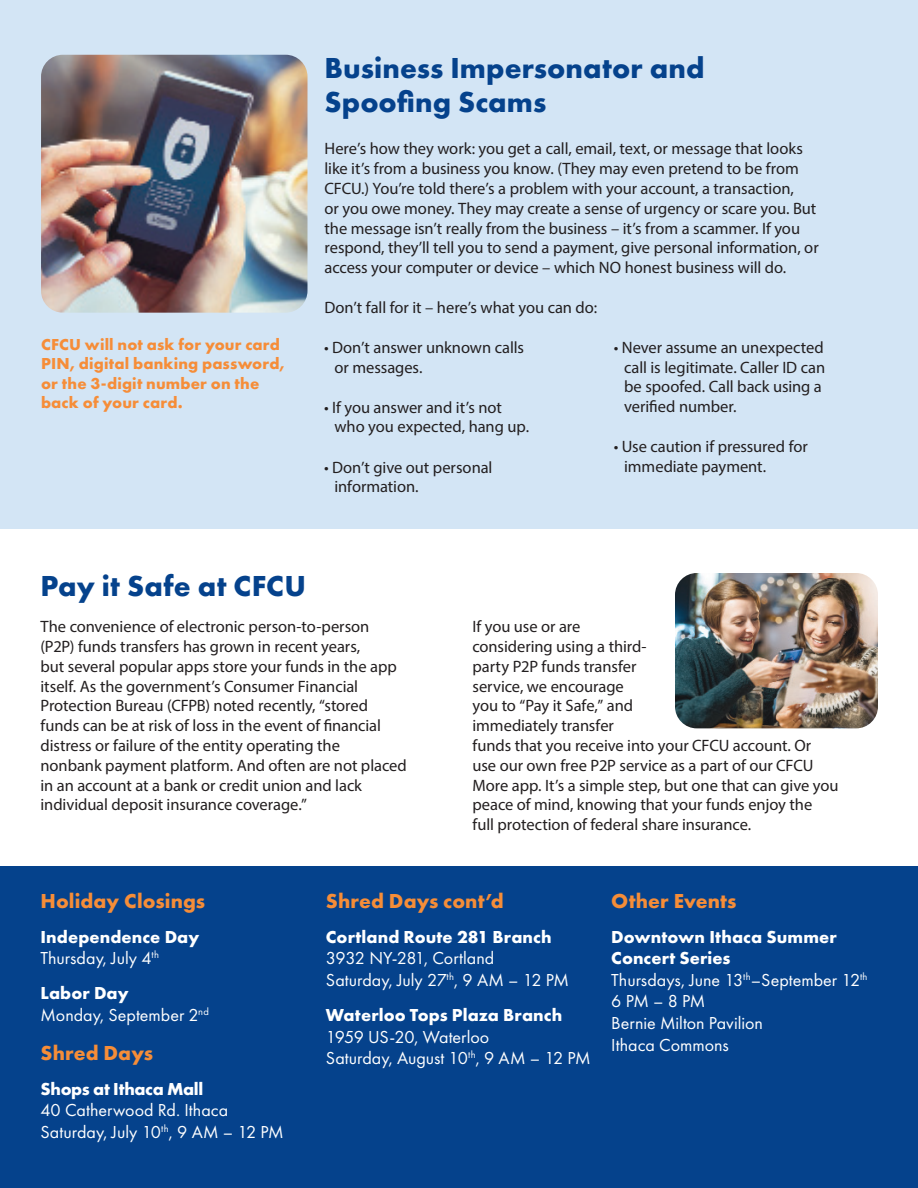
<style>
.page{position:relative;width:918px;height:1188px;background:#fff}
.page>*{position:absolute;margin:0;border:0;box-sizing:border-box;transform-origin:0 0}
.Body_Copy_Andada{font:700 30px/34.5px "Futura PT";letter-spacing:.005em;color:#05428c}
.t1{font:700 21px "Futura PT";letter-spacing:.005em;color:#f68d38}
.t2{font:18px/21.6px "Futura PT";color:#fff}
.t3{font:700 18px/21.6px "Futura PT";letter-spacing:.005em;color:#fff}
.Body_Copy_Andada-2{font:16.5px/19.8px "Myriad Pro";letter-spacing:-.005em;color:#231f20}
.Body_Copy_Andada-3{font:700 16.5px/19.5px "Futura PT";letter-spacing:.01em;color:#f68d38}
.s1{font-weight:400}
.s2{font-weight:700}
</style>
<div class="page">
<div style="left:0;top:0;width:918px;height:529px;background:#d3e5f5"></div>
<div style="left:0;top:867px;width:918px;height:321px;background:#05428c"></div>
<img style="left:41px;top:55px;width:267px;height:258px">
<img style="left:675px;top:573px;width:203px;height:155px">
<p class="Body_Copy_Andada-3" style="left:41px;top:334px;width:245px">CFCU will not ask for your card<br>PIN, digital banking password, or the 3-digit number on the back of your card.</p>
<p class="Body_Copy_Andada" style="left:325px;top:50px;width:381px">Business Impersonator and<br>Spoofing Scams</p>
<p class="Body_Copy_Andada-2" style="left:325px;top:139px;width:496px">Here’s how they work: you get a call, email, text, or message that looks like it’s from a business you know. (They may even pretend to be from CFCU.) You’re told there’s a problem with your account, a transaction,<br>or you owe money. They may create a sense of urgency or scare you. But the message isn’t really from the business – it’s from a scammer. If you respond, they’ll tell you to send a payment, give personal information, or access your computer or device – which NO honest business will do.</p>
<p class="Body_Copy_Andada-2" style="left:325px;top:298px;width:274px">Don’t fall for it – here’s what you can do:</p>
<p class="Body_Copy_Andada-2" style="left:334px;top:337px;width:191px;text-indent:-10px">• Don’t answer unknown calls or messages.</p>
<p class="Body_Copy_Andada-2" style="left:334px;top:397px;width:196px;text-indent:-10px">• If you answer and it’s not who you expected, hang up.</p>
<p class="Body_Copy_Andada-2" style="left:334px;top:457px;width:159px;text-indent:-10px">• Don’t give out personal information.</p>
<p class="Body_Copy_Andada-2" style="left:624px;top:337px;width:202px;text-indent:-10px">• Never assume an unexpected call is legitimate. Caller ID can be spoofed. Call back using a verified number.</p>
<p class="Body_Copy_Andada-2" style="left:624px;top:437px;width:185px;text-indent:-10px">• Use caution if pressured for immediate payment.</p>
<p class="Body_Copy_Andada" style="left:40px;top:568px;width:267px">Pay it Safe at CFCU</p>
<p class="Body_Copy_Andada-2" style="left:40px;top:616px;width:368px">The convenience of electronic person-to-person (P2P) funds transfers has grown in recent years,<br>but several popular apps store your funds in the app itself. As the government’s Consumer Financial Protection Bureau (CFPB) noted recently, “stored funds can be at risk of loss in the event of financial distress or failure of the entity operating the<br>nonbank payment platform. And often are not placed in an account at a bank or credit union and lack individual deposit insurance coverage.”</p>
<p class="Body_Copy_Andada-2" style="left:472px;top:616px;width:368px">If you use or are<br>considering using a third-<br>party P2P funds transfer<br>service, we encourage<br>you to “Pay it Safe,” and<br>immediately transfer<br>funds that you receive into your CFCU account. Or use our own free P2P service as a part of our CFCU More app. It’s a simple step, but one that can give you peace of mind, knowing that your funds enjoy the<br>full protection of federal share insurance.</p>
<p class="t1" style="left:40px;top:887px;width:166px">Holiday Closings</p>
<p class="t3" style="left:40px;top:925px;width:160px">Independence Day<br><span class="s1">Thursday, July 4</span><sup>th</sup></p>
<p class="t2" style="left:40px;top:982px;width:170px"><span class="s2">Labor Day<br></span>Monday, September 2<sup>nd</sup></p>
<p class="t1" style="left:40px;top:1039px;width:114px">Shred Days</p>
<p class="t2" style="left:40px;top:1078px;width:245px"><span class="s2">Shops at Ithaca Mall<br></span>40 Catherwood Rd. Ithaca<br>Saturday, July 10<sup>th</sup>, 9 AM – 12 PM</p>
<p class="t1" style="left:326px;top:887px;width:179px">Shred Days cont’d</p>
<p class="t2" style="left:326px;top:926px;width:245px"><span class="s2">Cortland Route 281 Branch<br></span>3932 NY-281, Cortland<br>Saturday, July 27<sup>th</sup>, 9 AM – 12 PM</p>
<p class="t2" style="left:326px;top:1004px;width:266px"><span class="s2">Waterloo Tops Plaza Branch<br></span>1959 US-20, Waterloo<br>Saturday, August 10<sup>th</sup>, 9 AM – 12 PM</p>
<p class="t1" style="left:611px;top:887px;width:127px">Other Events</p>
<p class="t2" style="left:611px;top:926px;width:258px"><span class="s2">Downtown Ithaca Summer<br>Concert Series<br></span>Thursdays, June 13<sup>th</sup>–September 12<sup>th<br></sup>6 PM – 8 PM<br>Bernie Milton Pavilion<br>Ithaca Commons</p>
</div>
